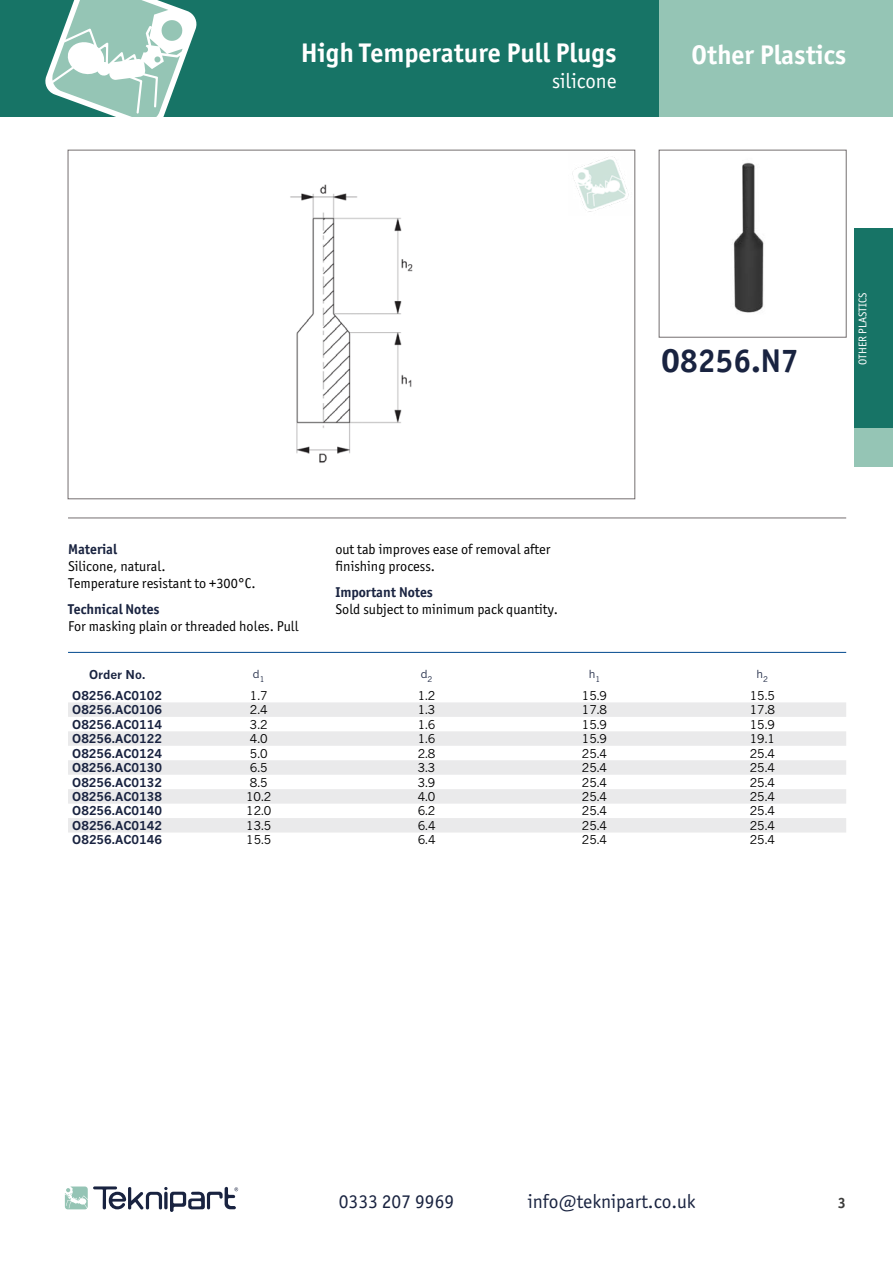
<style>
.page{position:relative;width:893px;height:1263px;background:#fff}
.page>*{position:absolute;margin:0;border:0;box-sizing:border-box;transform-origin:0 0}
.t1{font:700 33px "Officina Sans ITC Pro";color:#192340}
.t2{font:700 27px "Officina Sans ITC Pro";color:#fff}
.t3{font:21px "Officina Sans ITC Pro";color:#fff}
.t4{font:19.5px "Officina Sans ITC Pro";color:#192340}
.t5{font:700 15px "Officina Sans ITC Pro";color:#3c3c3b}
.t6{font:14.25px/17.1px "Officina Sans ITC Pro";color:#000}
.t7{font:700 14.25px "Officina Sans ITC Pro";color:#192340}
.t8{font:12px "News Gothic MT Pro";color:#000}
.t9{font:700 12px "News Gothic MT Pro";color:#192340}
.t10{font:11.25px "Officina Sans ITC Pro";color:#fff}
.t11{font:11.1px "News Gothic MT Pro";color:#192340}
</style>
<div class="page">
<div style="left:0;top:0;width:659px;height:116px;background:#177466"></div>
<svg style="left:45px;top:0;width:152px;height:116px"></svg>
<div style="left:659px;top:0;width:234px;height:116px;background:#95c5b5"></div>
<div style="left:855px;top:228px;width:38px;height:200px;background:#177466"></div>
<div style="left:855px;top:428px;width:38px;height:38px;background:#95c5b5"></div>
<svg style="left:68px;top:702px;width:778px;height:130px;fill:#ebebec"></svg>
<img style="left:290px;top:184px;width:123px;height:279px">
<img style="left:572px;top:157px;width:57px;height:55px">
<div style="left:659px;top:150px;width:187px;height:187px;border:1px solid #746f70"></div>
<img style="left:733px;top:162px;width:31px;height:151px">
<svg style="left:64px;top:1185px;width:25px;height:25px"></svg>
<svg style="left:65px;top:1186px;width:173px;height:26px"></svg>
<hr style="left:68px;top:518px;width:778px;height:1px;background:#746f70">
<hr style="left:68px;top:652px;width:778px;height:1px;background:#00488d">
<h2 class="t2" style="left:301px;top:36px;width:317px">High Temperature Pull Plugs</h2>
<h3 class="t3" style="left:552px;top:69px;width:66px">silicone</h3>
<h2 class="t2" style="left:692px;top:38px;width:156px">Other Plastics</h2>
<h1 class="t1" style="left:661px;top:340px;width:139px">O8256.N7</h1>
<p class="t10" style="left:856px;top:365px;width:73px;rotate:-90deg">OTHER PLASTICS</p>
<p class="t7" style="left:68px;top:540px;width:51px">Material</p>
<p class="t6" style="left:68px;top:558px;width:189px">Silicone, natural.<br>Temperature resistant to +300°C.</p>
<p class="t7" style="left:68px;top:600px;width:93px">Technical Notes</p>
<p class="t6" style="left:68px;top:618px;width:232px">For masking plain or threaded holes. Pull</p>
<p class="t6" style="left:335px;top:541px;width:217px">out tab improves ease of removal after finishing process.</p>
<p class="t7" style="left:335px;top:583px;width:99px">Important Notes</p>
<p class="t6" style="left:335px;top:600px;width:224px">Sold subject to minimum pack quantity.</p>
<p class="t9" style="left:89px;top:668px;width:58px">Order No.</p>
<p class="t11" style="left:253px;top:668px;width:13px">d<sub>1</sub></p>
<p class="t11" style="left:421px;top:668px;width:13px">d<sub>2</sub></p>
<p class="t11" style="left:589px;top:668px;width:13px">h<sub>1</sub></p>
<p class="t11" style="left:756px;top:668px;width:13px">h<sub>2</sub></p>
<p class="t9" style="left:72px;top:688px;width:91px">O8256.AC0102</p>
<p class="t8" style="left:250px;top:688px;width:19px">1.7</p>
<p class="t8" style="left:418px;top:688px;width:19px">1.2</p>
<p class="t8" style="left:582px;top:688px;width:27px">15.9</p>
<p class="t8" style="left:750px;top:688px;width:27px">15.5</p>
<p class="t9" style="left:72px;top:702px;width:91px">O8256.AC0106</p>
<p class="t8" style="left:250px;top:702px;width:19px">2.4</p>
<p class="t8" style="left:418px;top:702px;width:19px">1.3</p>
<p class="t8" style="left:582px;top:702px;width:27px">17.8</p>
<p class="t8" style="left:750px;top:702px;width:27px">17.8</p>
<p class="t9" style="left:72px;top:717px;width:91px">O8256.AC0114</p>
<p class="t8" style="left:250px;top:717px;width:19px">3.2</p>
<p class="t8" style="left:418px;top:717px;width:19px">1.6</p>
<p class="t8" style="left:582px;top:717px;width:27px">15.9</p>
<p class="t8" style="left:750px;top:717px;width:27px">15.9</p>
<p class="t9" style="left:72px;top:731px;width:91px">O8256.AC0122</p>
<p class="t8" style="left:250px;top:731px;width:19px">4.0</p>
<p class="t8" style="left:418px;top:731px;width:19px">1.6</p>
<p class="t8" style="left:582px;top:731px;width:27px">15.9</p>
<p class="t8" style="left:750px;top:731px;width:27px">19.1</p>
<p class="t9" style="left:72px;top:746px;width:91px">O8256.AC0124</p>
<p class="t8" style="left:250px;top:746px;width:19px">5.0</p>
<p class="t8" style="left:418px;top:746px;width:19px">2.8</p>
<p class="t8" style="left:582px;top:746px;width:27px">25.4</p>
<p class="t8" style="left:750px;top:746px;width:27px">25.4</p>
<p class="t9" style="left:72px;top:760px;width:91px">O8256.AC0130</p>
<p class="t8" style="left:250px;top:760px;width:19px">6.5</p>
<p class="t8" style="left:418px;top:760px;width:19px">3.3</p>
<p class="t8" style="left:582px;top:760px;width:27px">25.4</p>
<p class="t8" style="left:750px;top:760px;width:27px">25.4</p>
<p class="t9" style="left:72px;top:775px;width:91px">O8256.AC0132</p>
<p class="t8" style="left:250px;top:775px;width:19px">8.5</p>
<p class="t8" style="left:418px;top:775px;width:19px">3.9</p>
<p class="t8" style="left:582px;top:775px;width:27px">25.4</p>
<p class="t8" style="left:750px;top:775px;width:27px">25.4</p>
<p class="t9" style="left:72px;top:789px;width:91px">O8256.AC0138</p>
<p class="t8" style="left:246px;top:789px;width:27px">10.2</p>
<p class="t8" style="left:418px;top:789px;width:19px">4.0</p>
<p class="t8" style="left:582px;top:789px;width:27px">25.4</p>
<p class="t8" style="left:750px;top:789px;width:27px">25.4</p>
<p class="t9" style="left:72px;top:804px;width:91px">O8256.AC0140</p>
<p class="t8" style="left:246px;top:804px;width:27px">12.0</p>
<p class="t8" style="left:418px;top:804px;width:19px">6.2</p>
<p class="t8" style="left:582px;top:804px;width:27px">25.4</p>
<p class="t8" style="left:750px;top:804px;width:27px">25.4</p>
<p class="t9" style="left:72px;top:818px;width:91px">O8256.AC0142</p>
<p class="t8" style="left:246px;top:818px;width:27px">13.5</p>
<p class="t8" style="left:418px;top:818px;width:19px">6.4</p>
<p class="t8" style="left:582px;top:818px;width:27px">25.4</p>
<p class="t8" style="left:750px;top:818px;width:27px">25.4</p>
<p class="t9" style="left:72px;top:833px;width:91px">O8256.AC0146</p>
<p class="t8" style="left:246px;top:833px;width:27px">15.5</p>
<p class="t8" style="left:418px;top:833px;width:19px">6.4</p>
<p class="t8" style="left:582px;top:833px;width:27px">25.4</p>
<p class="t8" style="left:750px;top:833px;width:27px">25.4</p>
<h3 class="t4" style="left:339px;top:1189px;width:117px">0333 207 9969</h3>
<h3 class="t4" style="left:528px;top:1189px;width:169px">info@teknipart.co.uk</h3>
<p class="t5" style="left:838px;top:1193px;width:10px">3</p>
</div>
